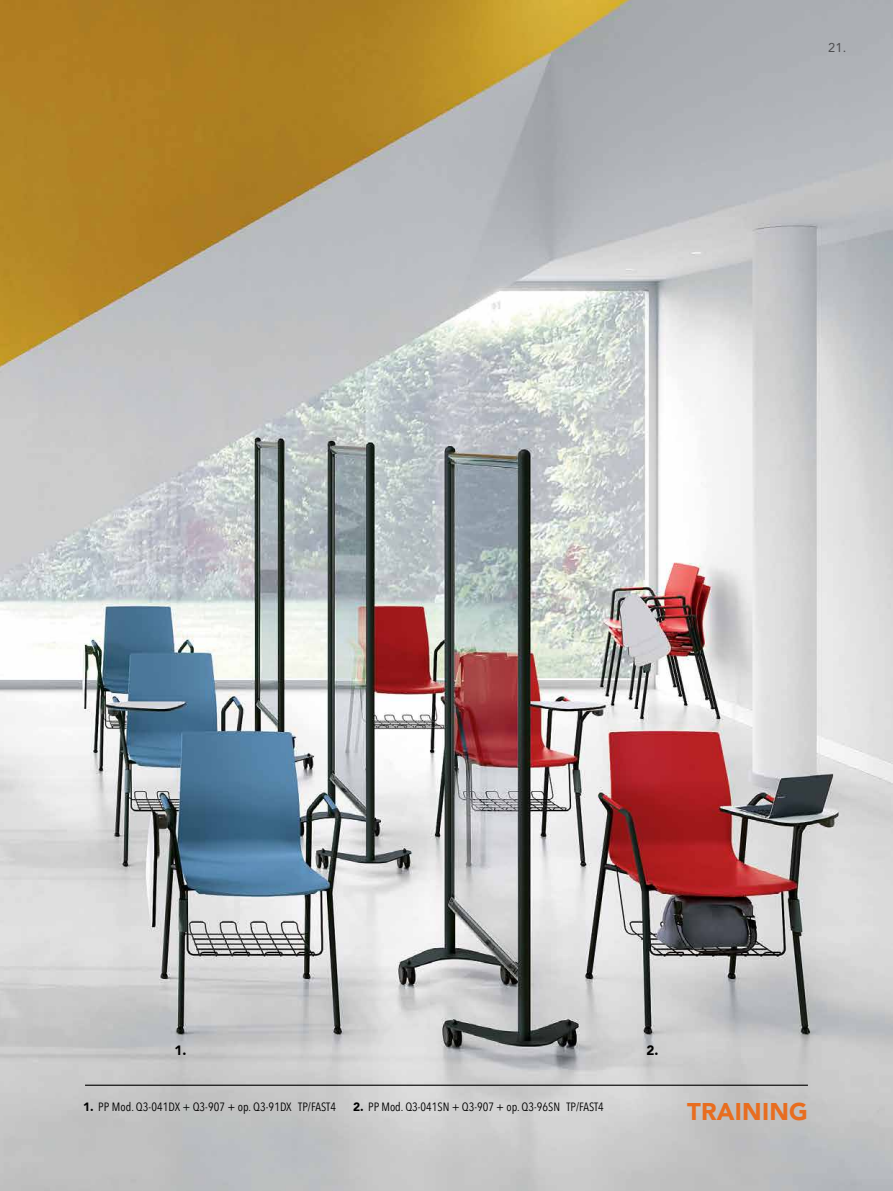
<style>
.page{position:relative;width:893px;height:1191px;background:#fff}
.page>*{position:absolute;margin:0;border:0;box-sizing:border-box;transform-origin:0 0}
.t1{font:900 24px "Avenir LT Std";letter-spacing:.01em;color:#e86d1f}
.t2{font:900 13.5px "Avenir";color:#000}
.t3{font:12.75px "Avenir LT Std";color:#4d4d4f}
.t4{font:12px "Avenir Next Condensed";color:#000}
.s1{font-family:"Avenir";font-weight:900}
</style>
<div class="page">
<img style="left:0;top:0;width:893px;height:1191px">
<hr style="left:85px;top:1084px;width:723px;height:1px;background:#000">
<p class="t3" style="left:828px;top:40px;width:19px">21.</p>
<p class="t2" style="left:174px;top:1038px;width:13px">1.</p>
<p class="t2" style="left:646px;top:1038px;width:13px">2.</p>
<p class="t4" style="left:83px;top:1096px;width:254px"><span class="s1">1.</span> PP Mod. Q3-041DX + Q3-907 + op. Q3-91DX TP/FAST4</p>
<p class="t4" style="left:353px;top:1096px;width:252px"><span class="s1">2.</span> PP Mod. Q3-041SN + Q3-907 + op. Q3-96SN TP/FAST4</p>
<h1 class="t1" style="left:687px;top:1097px;width:122px">TRAINING</h1>
</div>
